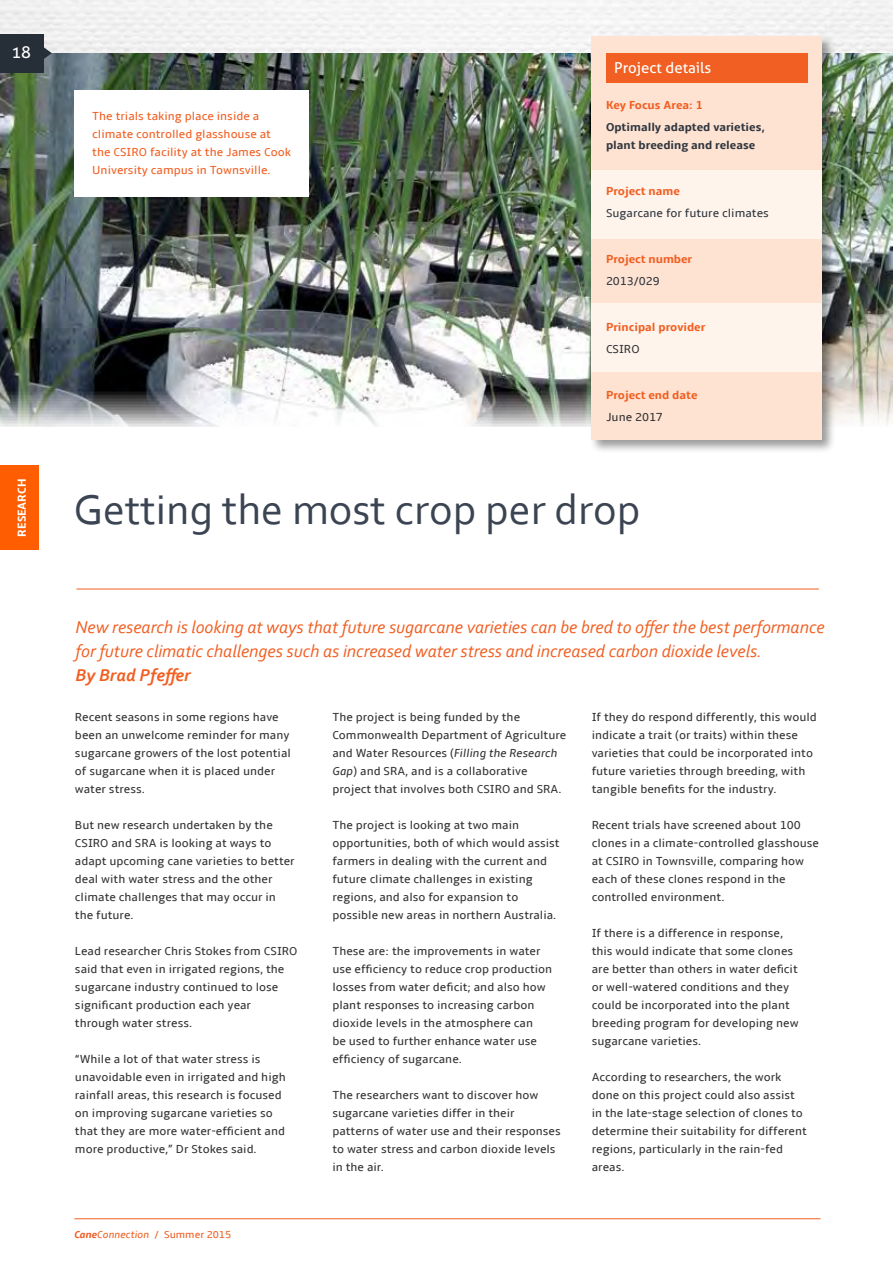
<style>
.page{position:relative;width:893px;height:1263px;background:#fff}
.page>*{position:absolute;margin:0;border:0;box-sizing:border-box;transform-origin:0 0}
.t1{font:43.5px "Corbel";color:#3b4452}
.t2{font:italic 18px/24px "Corbel";color:#f15f22}
.t3{font:italic 700 18px "Corbel";color:#f15f22}
.t4{font:16.5px "Aller";color:#fff}
.t5{font:15px "Aller";color:#fff}
.t6{font:12px/18px "Amble";color:#333334}
.t7{font:12px/18px "Amble";color:#f15f22}
.t8{font:700 12px "Amble";color:#f15f22}
.t9{font:700 12px/18px "Amble";color:#303740}
.t10{font:12px "Amble";color:#303740}
.t11{font:700 12px "Amble";color:#fff}
.t12{font:10.5px "Amble";color:#f15f22}
.s1{font-weight:700;font-style:italic}
.s2{font-style:italic}
</style>
<div class="page">
<img style="left:0;top:0;width:893px;height:427px">
<hr style="left:74px;top:1218px;width:746px;height:1px;background:#f15f22">
<hr style="left:76px;top:589px;width:743px;height:1px;background:#f15f22">
<svg style="left:44px;top:46px;width:8px;height:14px"></svg>
<div style="left:0;top:34px;width:44px;height:39px;background:#262f38"></div>
<img style="left:892px;top:0;width:1px;height:53px">
<div style="left:589px;top:34px;width:247px;height:420px;background:#000;opacity:.4"></div>
<div style="left:592px;top:37px;width:230px;height:403px;background:#fee3d2"></div>
<div style="left:592px;top:170px;width:230px;height:68px;background:#fff4ec"></div>
<div style="left:592px;top:303px;width:230px;height:68px;background:#fff4ec"></div>
<div style="left:606px;top:53px;width:202px;height:30px;background:#f15f22"></div>
<div style="left:0;top:465px;width:38px;height:85px;background:#ff5d02"></div>
<div style="left:74px;top:91px;width:234px;height:106px;background:#fff"></div>
<h3 class="t4" style="left:11px;top:42px;width:21px">18</h3>
<p class="t11" style="left:15px;top:536px;width:59px;rotate:-90deg">RESEARCH</p>
<p class="t7" style="left:92px;top:107px;width:200px">The trials taking place inside a climate controlled glasshouse at the CSIRO facility at the James Cook University campus in Townsville.</p>
<p class="t5" style="left:614px;top:59px;width:99px">Project details</p>
<p class="t8" style="left:606px;top:98px;width:98px">Key Focus Area: 1</p>
<p class="t9" style="left:606px;top:119px;width:160px">Optimally adapted varieties, plant breeding and release</p>
<p class="t8" style="left:606px;top:184px;width:75px">Project name</p>
<p class="t10" style="left:606px;top:206px;width:164px">Sugarcane for future climates</p>
<p class="t8" style="left:606px;top:252px;width:88px">Project number</p>
<p class="t10" style="left:606px;top:274px;width:55px">2013/029</p>
<p class="t8" style="left:606px;top:320px;width:101px">Principal provider</p>
<p class="t6" style="left:606px;top:340px;width:35px">CSIRO</p>
<p class="t8" style="left:606px;top:388px;width:93px">Project end date</p>
<p class="t6" style="left:606px;top:408px;width:58px">June 2017</p>
<h1 class="t1" style="left:73px;top:482px;width:568px">Getting the most crop per drop</h1>
<h2 class="t2" style="left:76px;top:615px;width:751px">New research is looking at ways that future sugarcane varieties can be bred to offer the best performance for future climatic challenges such as increased water stress and increased carbon dioxide levels.</h2>
<h2 class="t3" style="left:76px;top:664px;width:117px">By Brad Pfeffer</h2>
<p class="t6" style="left:75px;top:708px;width:218px">Recent seasons in some regions have been an unwelcome reminder for many sugarcane growers of the lost potential of sugarcane when it is placed under water stress.</p>
<p class="t6" style="left:75px;top:816px;width:221px">But new research undertaken by the<br>CSIRO and SRA is looking at ways to adapt upcoming cane varieties to better deal with water stress and the other climate challenges that may occur in the future.</p>
<p class="t6" style="left:75px;top:942px;width:224px">Lead researcher Chris Stokes from CSIRO said that even in irrigated regions, the sugarcane industry continued to lose significant production each year through water stress.</p>
<p class="t6" style="left:75px;top:1050px;width:212px">“While a lot of that water stress is unavoidable even in irrigated and high rainfall areas, this research is focused on improving sugarcane varieties so that they are more water-efficient and more productive,” Dr Stokes said.</p>
<p class="t12" style="left:74px;top:1229px;width:158px"><span class="s1">Cane</span><span class="s2">Connection</span> / Summer 2015</p>
<p class="t6" style="left:332px;top:708px;width:235px">The project is being funded by the Commonwealth Department of Agriculture and Water Resources (<span class="s2">Filling the Research Gap</span>) and SRA, and is a collaborative project that involves both CSIRO and SRA.</p>
<p class="t6" style="left:332px;top:816px;width:229px">The project is looking at two main opportunities, both of which would assist farmers in dealing with the current and future climate challenges in existing regions, and also for expansion to possible new areas in northern Australia.</p>
<p class="t6" style="left:332px;top:942px;width:221px">These are: the improvements in water use efficiency to reduce crop production losses from water deficit; and also how plant responses to increasing carbon dioxide levels in the atmosphere can<br>be used to further enhance water use efficiency of sugarcane.</p>
<p class="t6" style="left:332px;top:1086px;width:230px">The researchers want to discover how sugarcane varieties differ in their patterns of water use and their responses to water stress and carbon dioxide levels in the air.</p>
<p class="t6" style="left:592px;top:708px;width:227px">If they do respond differently, this would indicate a trait (or traits) within these varieties that could be incorporated into future varieties through breeding, with tangible benefits for the industry.</p>
<p class="t6" style="left:592px;top:816px;width:229px">Recent trials have screened about 100 clones in a climate-controlled glasshouse at CSIRO in Townsville, comparing how each of these clones respond in the controlled environment.</p>
<p class="t6" style="left:592px;top:924px;width:208px">If there is a difference in response, this would indicate that some clones are better than others in water deficit or well-watered conditions and they could be incorporated into the plant breeding program for developing new sugarcane varieties.</p>
<p class="t6" style="left:592px;top:1068px;width:217px">According to researchers, the work done on this project could also assist in the late-stage selection of clones to determine their suitability for different regions, particularly in the rain-fed areas.</p>
</div>
